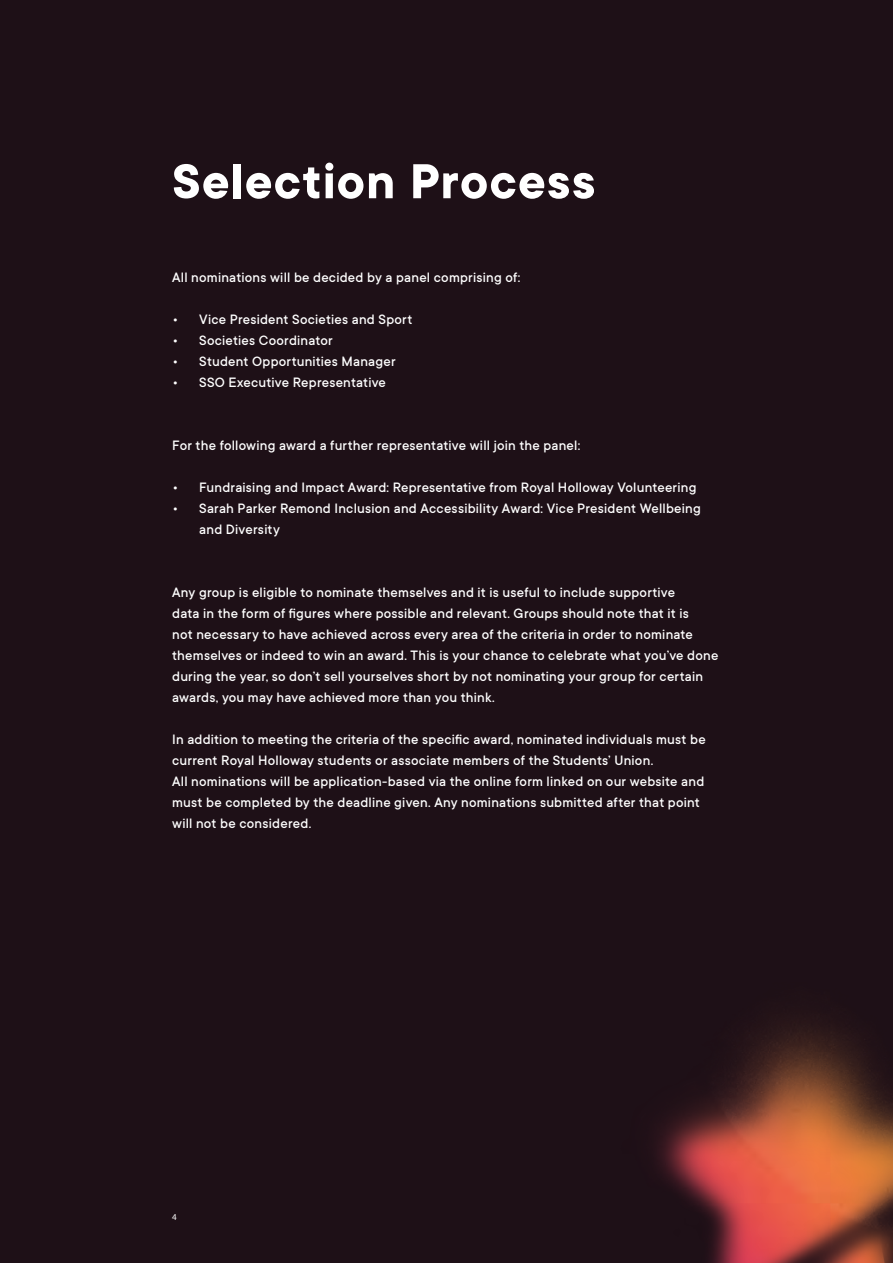
<style>
.page{position:relative;width:893px;height:1263px;background:#1e1017}
.page>*{position:absolute;margin:0;border:0;box-sizing:border-box;transform-origin:0 0}
.t1{font:700 54px "TT Commons";letter-spacing:.02em;color:#fff}
.t2{font:500 15px/21px "TT Commons";letter-spacing:.015em;color:#fff}
.t3{font:9px "Myriad Pro";color:#fff}
</style>
<div class="page">
<img style="left:655px;top:1020px;width:238px;height:243px">
<h1 class="t1" style="left:172px;top:146px;width:425px">Selection Process</h1>
<p class="t2" style="left:172px;top:267px;width:350px">All nominations will be decided by a panel comprising of:</p>
<p class="t2" style="left:172px;top:309px;width:242px">• Vice President Societies and Sport</p>
<p class="t2" style="left:172px;top:330px;width:162px">• Societies Coordinator</p>
<p class="t2" style="left:172px;top:351px;width:225px">• Student Opportunities Manager</p>
<p class="t2" style="left:172px;top:372px;width:215px">• SSO Executive Representative</p>
<p class="t2" style="left:172px;top:435px;width:409px">For the following award a further representative will join the panel:</p>
<p class="t2" style="left:172px;top:477px;width:526px">• Fundraising and Impact Award: Representative from Royal Holloway Volunteering</p>
<p class="t2" style="left:199px;top:498px;width:503px;text-indent:-27px">• Sarah Parker Remond Inclusion and Accessibility Award: Vice President Wellbeing and Diversity</p>
<p class="t2" style="left:172px;top:582px;width:548px">Any group is eligible to nominate themselves and it is useful to include supportive<br>data in the form of figures where possible and relevant. Groups should note that it is<br>not necessary to have achieved across every area of the criteria in order to nominate themselves or indeed to win an award. This is your chance to celebrate what you’ve done during the year, so don’t sell yourselves short by not nominating your group for certain awards, you may have achieved more than you think.</p>
<p class="t2" style="left:172px;top:729px;width:535px">In addition to meeting the criteria of the specific award, nominated individuals must be current Royal Holloway students or associate members of the Students’ Union.<br>All nominations will be application-based via the online form linked on our website and must be completed by the deadline given. Any nominations submitted after that point will not be considered.</p>
<p class="t3" style="left:172px;top:1211px;width:6px">4</p>
</div>
